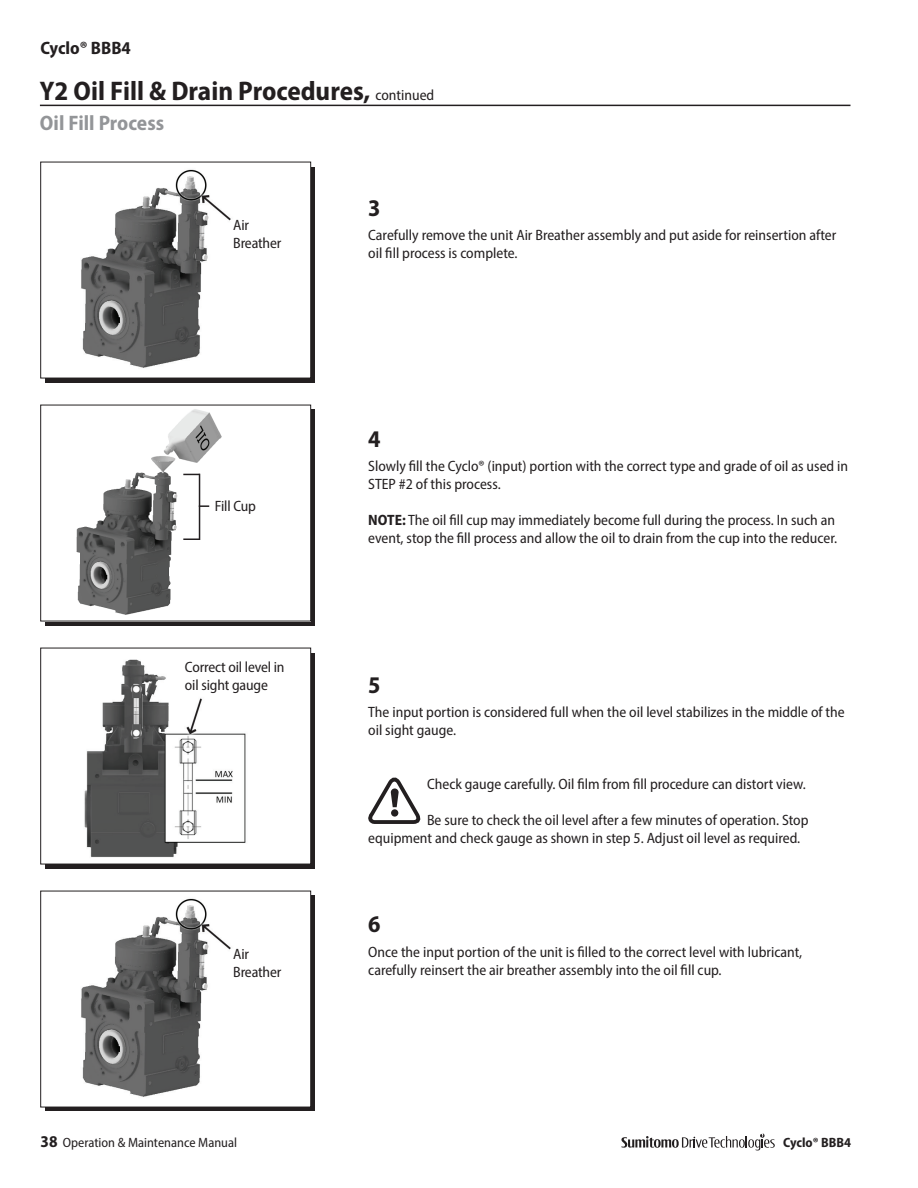
<style>
.page{position:relative;width:918px;height:1188px;background:#fff}
.page>*{position:absolute;margin:0;border:0;box-sizing:border-box;transform-origin:0 0}
.t1{font:700 semi-condensed 27px "Myriad Pro";color:#231f20}
.t2{font:700 semi-condensed 24px "Myriad Pro";color:#231f20}
.t3{font:700 semi-condensed 21px "Myriad Pro";color:#939598}
.t4{font:700 semi-condensed 18px "Myriad Pro";color:#231f20}
.t5{font:semi-condensed 15px/18px "Myriad Pro";color:#231f20}
.t6{font:semi-condensed 13.5px "Myriad Pro";color:#231f20}
.t7{font:700 semi-condensed 13.5px "Myriad Pro";color:#231f20}
.s1{font-weight:400;font-size:15px}
.s2{font-weight:700}
.s3{font-weight:700;font-size:16.5px}
</style>
<div class="page">
<hr style="left:40px;top:105px;width:810px;height:1px;background:#231f20">
<svg style="left:621px;top:1133px;width:154px;height:17px"></svg>
<div style="left:45px;top:167px;width:270px;height:216px;background:#231f20"></div>
<div style="left:45px;top:410px;width:270px;height:216px;background:linear-gradient(to right,#231f20,#231f20)"></div>
<div style="left:45px;top:653px;width:270px;height:216px;background:#231f20"></div>
<div style="left:45px;top:895px;width:270px;height:216px;background:#231f20"></div>
<img style="left:45px;top:167px;width:264px;height:209px">
<div style="left:40px;top:162px;width:271px;height:216px;border:1px solid #231f20"></div>
<img style="left:45px;top:409px;width:264px;height:210px">
<div style="left:40px;top:405px;width:271px;height:216px;border:1px solid #231f20"></div>
<img style="left:45px;top:653px;width:264px;height:209px">
<div style="left:40px;top:648px;width:271px;height:216px;border:1px solid #231f20"></div>
<svg style="left:368px;top:778px;width:52px;height:46px"></svg>
<svg style="left:183px;top:474px;width:16px;height:1px"></svg>
<svg style="left:200px;top:505px;width:9px;height:2px"></svg>
<hr style="left:199px;top:474px;width:1px;height:66px;background:#231f20">
<svg style="left:183px;top:538px;width:16px;height:2px"></svg>
<img style="left:45px;top:895px;width:264px;height:210px">
<div style="left:40px;top:891px;width:271px;height:216px;border:1px solid #231f20"></div>
<p class="t4" style="left:40px;top:36px;width:92px">Cyclo® BBB4</p>
<h1 class="t1" style="left:40px;top:73px;width:396px">Y2 Oil Fill &amp; Drain Procedures, <span class="s1">continued</span></h1>
<h3 class="t3" style="left:40px;top:109px;width:126px">Oil Fill Process</h3>
<p class="t5" style="left:233px;top:216px;width:50px">Air<br>Breather</p>
<p class="t5" style="left:215px;top:496px;width:43px">Fill Cup</p>
<p class="t5" style="left:185px;top:658px;width:101px">Correct oil level in oil sight gauge</p>
<p class="t5" style="left:233px;top:945px;width:50px">Air<br>Breather</p>
<h2 class="t2" style="left:368px;top:192px;width:14px">3</h2>
<p class="t5" style="left:368px;top:226px;width:470px">Carefully remove the unit Air Breather assembly and put aside for reinsertion after oil fill process is complete.</p>
<h2 class="t2" style="left:368px;top:423px;width:14px">4</h2>
<p class="t5" style="left:368px;top:457px;width:481px">Slowly fill the Cyclo® (input) portion with the correct type and grade of oil as used in<br>STEP #2 of this process.</p>
<p class="t5" style="left:368px;top:511px;width:469px"><span class="s2">NOTE:</span> The oil fill cup may immediately become full during the process. In such an event, stop the fill process and allow the oil to drain from the cup into the reducer.</p>
<h2 class="t2" style="left:368px;top:669px;width:14px">5</h2>
<p class="t5" style="left:368px;top:703px;width:478px">The input portion is considered full when the oil level stabilizes in the middle of the oil sight gauge.</p>
<p class="t5" style="left:427px;top:775px;width:379px">Check gauge carefully. Oil film from fill procedure can distort view.</p>
<p class="t5" style="left:368px;top:811px;width:442px;text-indent:59px">Be sure to check the oil level after a few minutes of operation. Stop equipment and check gauge as shown in step 5. Adjust oil level as required.</p>
<h2 class="t2" style="left:368px;top:908px;width:14px">6</h2>
<p class="t5" style="left:368px;top:942px;width:436px">Once the input portion of the unit is filled to the correct level with lubricant, carefully reinsert the air breather assembly into the oil fill cup.</p>
<p class="t6" style="left:40px;top:1135px;width:198px"><span class="s3">38</span> Operation &amp; Maintenance Manual</p>
<p class="t7" style="left:783px;top:1134px;width:69px">Cyclo® BBB4</p>
</div>
